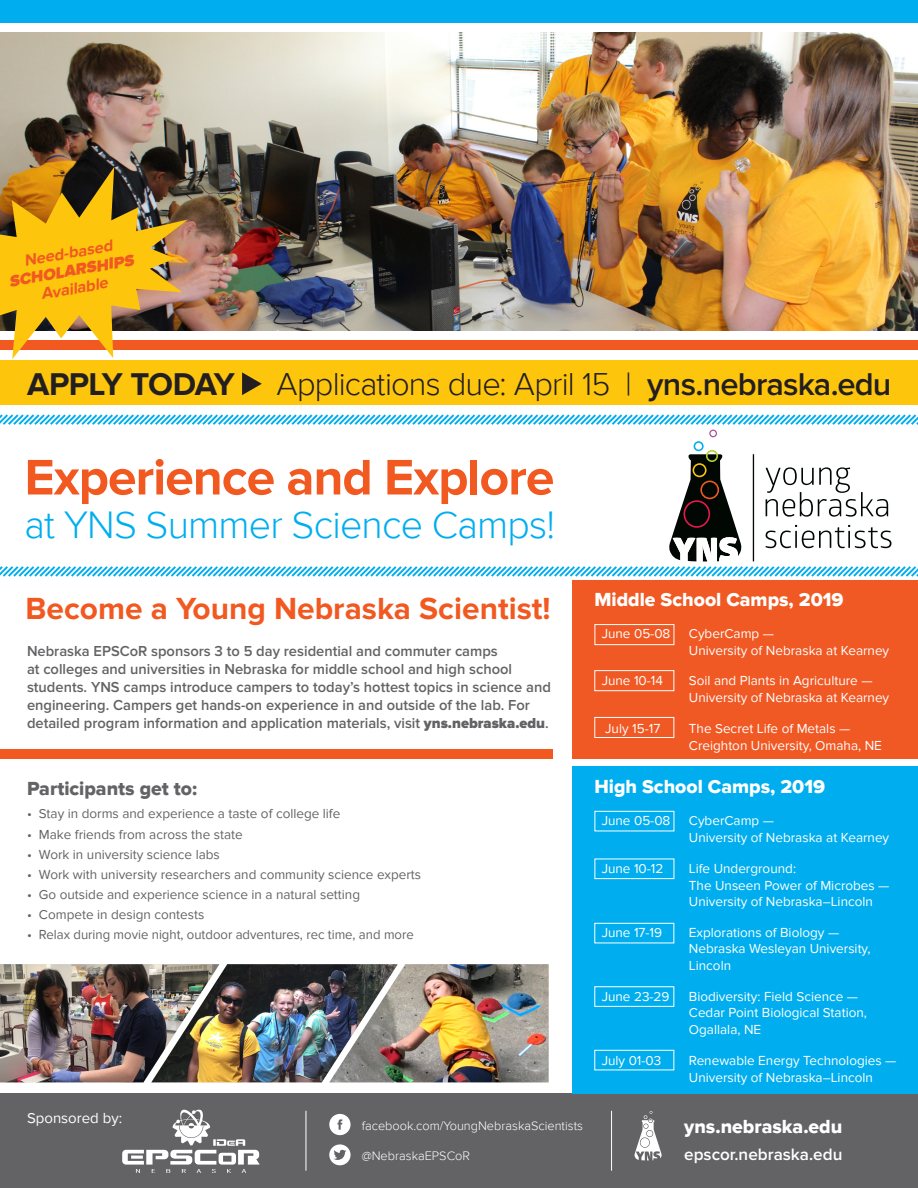
<style>
.page{position:relative;width:918px;height:1188px;background:#fff}
.page>*{position:absolute;margin:0;border:0;box-sizing:border-box;transform-origin:0 0}
.t1{font:700 51.75px "Proxima Nova";letter-spacing:-.02em;color:#f15921}
.t2{font:300 39.45px "Proxima Nova";letter-spacing:-.02em;color:#00aeef}
.t3{font:300 32.7px "Proxima Nova";letter-spacing:-.025em;color:#231f20}
.t4{font:700 32.7px "Proxima Nova";letter-spacing:-.03em;color:#231f20}
.t5{font:700 31.65px "Proxima Nova";color:#f15921}
.t6{font:19.5px "Proxima Nova Extrabld";color:#fff}
.t7{font:19.5px "Proxima Nova Extrabld";color:#636366}
.t8{font:600 17.1px "Proxima Nova";color:#fff}
.t9{font:italic 900 16.5px/18px "Proxima Nova";color:#f15921;text-align:center}
.t10{font:italic 700 16.5px "Proxima Nova";color:#f15921}
.t11{font:600 15px/18px "Proxima Nova";color:#636366}
.t12{font:15px "Proxima Nova";color:#fff}
.t13{font:13.5px/16.8px "Proxima Nova";color:#fff}
.t14{font:13.5px "Proxima Nova";color:#636366}
.t15{font:300 12.75px "Proxima Nova";color:#fff}
.s1{font-weight:700}
.s2{font-weight:600}
.s3{font-weight:900}
</style>
<div class="page">
<img style="left:0;top:33px;width:918px;height:298px">
<img style="left:219px;top:964px;width:330px;height:118px">
<img style="left:0;top:964px;width:219px;height:118px">
<div style="left:0;top:0;width:918px;height:23px;background:#00aeef"></div>
<div style="left:0;top:360px;width:918px;height:45px;background:#fec50d"></div>
<div style="left:0;top:340px;width:918px;height:10px;background:#f15921"></div>
<svg style="left:242px;top:372px;width:20px;height:23px"></svg>
<div style="left:0;top:1094px;width:918px;height:94px;background:#636366"></div>
<svg style="left:122px;top:1110px;width:138px;height:63px"></svg>
<svg style="left:329px;top:1114px;width:22px;height:21px"></svg>
<svg style="left:329px;top:1144px;width:22px;height:21px"></svg>
<svg style="left:634px;top:1111px;width:28px;height:49px"></svg>
<hr style="left:306px;top:1111px;width:1px;height:60px;background:#fff">
<hr style="left:611px;top:1111px;width:1px;height:60px;background:#fff">
<div style="left:0;top:749px;width:552px;height:10px;background:#f15921"></div>
<svg style="left:0;top:414px;width:918px;height:163px"></svg>
<div style="left:572px;top:580px;width:346px;height:179px;background:#f15924"></div>
<div style="left:595px;top:624px;width:79px;height:21px;border:1px solid #fff"></div>
<div style="left:594px;top:670px;width:80px;height:21px;border:1px solid #fff"></div>
<div style="left:594px;top:717px;width:80px;height:21px;border:1px solid #fff"></div>
<div style="left:572px;top:766px;width:346px;height:328px;background:#00aeef"></div>
<div style="left:595px;top:811px;width:79px;height:20px;border:1px solid #fff"></div>
<div style="left:595px;top:859px;width:79px;height:20px;border:1px solid #fff"></div>
<div style="left:594px;top:923px;width:80px;height:20px;border:1px solid #fff"></div>
<div style="left:594px;top:986px;width:80px;height:21px;border:1px solid #fff"></div>
<div style="left:594px;top:1050px;width:80px;height:20px;border:1px solid #fff"></div>
<img style="left:0;top:167px;width:188px;height:192px">
<p class="t10" style="left:23px;top:251px;width:91px;rotate:-10deg">Need-based</p>
<p class="t9" style="left:8px;top:273px;width:128px;rotate:-10deg">SCHOLARSHIPS<br><span class="s1">Available</span></p>
<p class="t4" style="left:27px;top:365px;width:209px">APPLY TODAY</p>
<p class="t3" style="left:276px;top:366px;width:616px">Applications due: April 15 | <span class="s2">yns.nebraska.edu</span></p>
<p class="t1" style="left:24px;top:447px;width:531px">Experience and Explore</p>
<p class="t2" style="left:24px;top:502px;width:532px">at YNS Summer Science Camps!</p>
<p class="t5" style="left:26px;top:590px;width:527px">Become a Young Nebraska Scientist!</p>
<p class="t6" style="left:594px;top:588px;width:251px">Middle School Camps, 2019</p>
<p class="t13" style="left:602px;top:626px;width:70px">June 05-08</p>
<p class="t13" style="left:689px;top:626px;width:202px">CyberCamp —<br>University of Nebraska at Kearney</p>
<p class="t13" style="left:602px;top:673px;width:63px">June 10-14</p>
<p class="t13" style="left:689px;top:673px;width:202px">Soil and Plants in Agriculture —<br>University of Nebraska at Kearney</p>
<p class="t13" style="left:605px;top:720px;width:57px">July 15-17</p>
<p class="t13" style="left:689px;top:720px;width:195px">The Secret Life of Metals —<br>Creighton University, Omaha, NE</p>
<p class="t6" style="left:594px;top:775px;width:232px">High School Camps, 2019</p>
<p class="t13" style="left:602px;top:813px;width:70px">June 05-08</p>
<p class="t13" style="left:689px;top:813px;width:202px">CyberCamp —<br>University of Nebraska at Kearney</p>
<p class="t13" style="left:602px;top:860px;width:63px">June 10-12</p>
<p class="t13" style="left:689px;top:860px;width:202px">Life Underground:<br>The Unseen Power of Microbes —<br>University of Nebraska–Lincoln</p>
<p class="t13" style="left:602px;top:924px;width:62px">June 17-19</p>
<p class="t13" style="left:689px;top:924px;width:183px">Explorations of Biology —<br>Nebraska Wesleyan University,<br>Lincoln</p>
<p class="t13" style="left:602px;top:988px;width:69px">June 23-29</p>
<p class="t13" style="left:689px;top:988px;width:180px">Biodiversity: Field Science —<br>Cedar Point Biological Station,<br>Ogallala, NE</p>
<p class="t13" style="left:602px;top:1052px;width:61px">July 01-03</p>
<p class="t13" style="left:689px;top:1052px;width:209px">Renewable Energy Technologies —<br>University of Nebraska–Lincoln</p>
<p class="t11" style="left:27px;top:642px;width:525px">Nebraska EPSCoR sponsors 3 to 5 day residential and commuter camps<br>at colleges and universities in Nebraska for middle school and high school students. YNS camps introduce campers to today’s hottest topics in science and engineering. Campers get hands-on experience in and outside of the lab. For detailed program information and application materials, visit <span class="s3">yns.nebraska.edu</span>.</p>
<p class="t7" style="left:27px;top:777px;width:172px">Participants get to:</p>
<p class="t14" style="left:27px;top:806px;width:315px">• Stay in dorms and experience a taste of college life</p>
<p class="t14" style="left:27px;top:826px;width:217px">• Make friends from across the state</p>
<p class="t14" style="left:27px;top:846px;width:194px">• Work in university science labs</p>
<p class="t14" style="left:27px;top:867px;width:396px">• Work with university researchers and community science experts</p>
<p class="t14" style="left:27px;top:887px;width:334px">• Go outside and experience science in a natural setting</p>
<p class="t14" style="left:27px;top:907px;width:179px">• Compete in design contests</p>
<p class="t14" style="left:27px;top:927px;width:388px">• Relax during movie night, outdoor adventures, rec time, and more</p>
<p class="t12" style="left:27px;top:1109px;width:97px">Sponsored by:</p>
<p class="t15" style="left:362px;top:1118px;width:223px">facebook.com/YoungNebraskaScientists</p>
<p class="t15" style="left:362px;top:1148px;width:110px">@NebraskaEPSCoR</p>
<p class="t6" style="left:684px;top:1116px;width:160px">yns.nebraska.edu</p>
<p class="t8" style="left:684px;top:1144px;width:160px">epscor.nebraska.edu</p>
</div>
